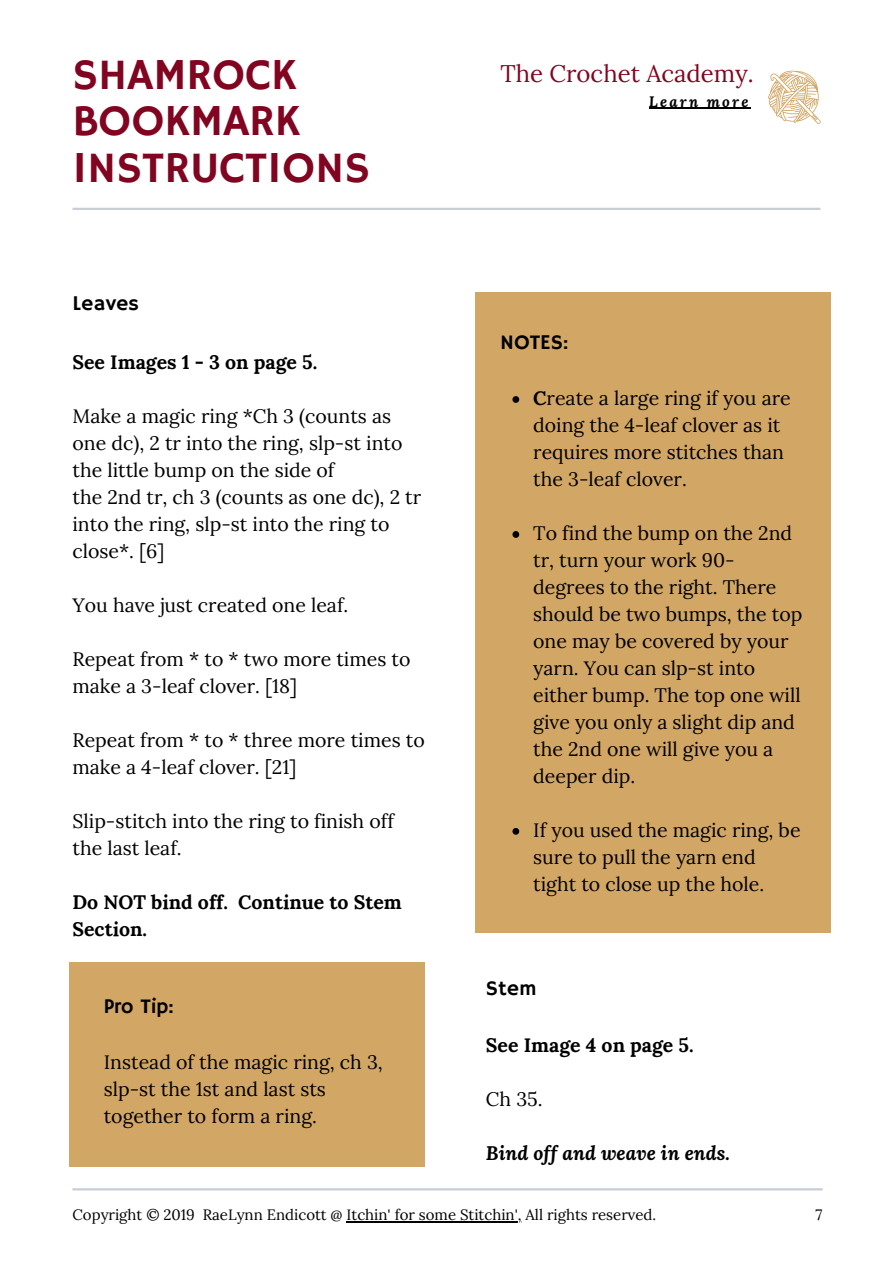
<style>
.page{position:relative;width:893px;height:1264px;background:#fff}
.page>*{position:absolute;margin:0;border:0;box-sizing:border-box;transform-origin:0 0}
.t1{font:44.1px/46px "Hammersmith One";color:#810520}
.t2{font:24px "Lora";color:#810520}
.t3{font:21px "Hammersmith One";color:#000}
.t4{font:19.5px/27px "Lora";color:#000}
.t5{font:700 19.5px/27px "Lora";color:#000}
.t6{font:italic 700 19.5px "Lora";color:#000}
.t7{font:15px "Lora";color:#000}
.t8{font:italic 700 15px "Lora";letter-spacing:.15em;color:#000}
.s1{font-weight:700}
</style>
<div class="page">
<hr style="left:72px;top:208px;width:748px;height:2px;background:#c9ced6">
<hr style="left:72px;top:1188px;width:750px;height:2px;background:#c9ced6">
<hr style="left:346px;top:1220px;width:175px;height:2px;background:#000">
<div style="left:69px;top:962px;width:355px;height:204px;background:#d2a665"></div>
<svg style="left:768px;top:70px;width:52px;height:54px"></svg>
<hr style="left:648px;top:108px;width:102px;height:1px;background:#000">
<div style="left:475px;top:292px;width:355px;height:640px;background:#d2a665"></div>
<svg style="left:512px;top:396px;width:7px;height:7px"></svg>
<svg style="left:512px;top:531px;width:7px;height:7px"></svg>
<svg style="left:512px;top:828px;width:7px;height:6px"></svg>
<h1 class="t1" style="left:72px;top:54px;width:299px">SHAMROCK<br>BOOKMARK<br>INSTRUCTIONS</h1>
<p class="t3" style="left:72px;top:291px;width:68px">Leaves</p>
<p class="t5" style="left:72px;top:348px;width:246px">See Images 1 - 3 on page 5.</p>
<p class="t4" style="left:72px;top:402px;width:350px">Make a magic ring *Ch 3 (counts as one dc), 2 tr into the ring, slp-st into the little bump on the side of<br>the 2nd tr, ch 3 (counts as one dc), 2 tr into the ring, slp-st into the ring to close*. [6]</p>
<p class="t4" style="left:72px;top:591px;width:277px">You have just created one leaf.</p>
<p class="t4" style="left:72px;top:645px;width:339px">Repeat from * to * two more times to make a 3-leaf clover. [18]</p>
<p class="t4" style="left:72px;top:726px;width:354px">Repeat from * to * three more times to make a 4-leaf clover. [21]</p>
<p class="t4" style="left:72px;top:807px;width:323px">Slip-stitch into the ring to finish off the last leaf.</p>
<p class="t5" style="left:72px;top:888px;width:331px">Do NOT bind off. Continue to Stem<br>Section.</p>
<p class="t3" style="left:104px;top:994px;width:71px">Pro Tip:</p>
<p class="t4" style="left:104px;top:1048px;width:280px">Instead of the magic ring, ch 3, slp-st the 1st and last sts together to form a ring.</p>
<p class="t2" style="left:500px;top:58px;width:255px">The Crochet Academy.</p>
<p class="t8" style="left:648px;top:91px;width:101px">Learn more</p>
<p class="t3" style="left:500px;top:330px;width:70px">NOTES:</p>
<p class="t4" style="left:533px;top:384px;width:259px"><span class="s1">C</span>reate a large ring if you are doing the 4-leaf clover as it requires more stitches than the 3-leaf clover.</p>
<p class="t4" style="left:533px;top:519px;width:270px">To find the bump on the 2nd tr, turn your work 90- degrees to the right. There should be two bumps, the top one may be covered by your yarn. You can slp-st into either bump. The top one will give you only a slight dip and the 2nd one will give you a deeper dip.</p>
<p class="t4" style="left:533px;top:816px;width:269px">If you used the magic ring, be sure to pull the yarn end tight to close up the hole.</p>
<p class="t3" style="left:486px;top:976px;width:52px">Stem</p>
<p class="t5" style="left:486px;top:1030px;width:209px">See Image 4 on page 5.</p>
<p class="t4" style="left:486px;top:1084px;width:58px">Ch 35.</p>
<p class="t6" style="left:486px;top:1139px;width:245px">Bind off and weave in ends.</p>
<p class="t7" style="left:72px;top:1204px;width:585px">Copyright © 2019 RaeLynn Endicott @ Itchin' for some Stitchin', All rights reserved.</p>
<p class="t7" style="left:815px;top:1204px;width:8px">7</p>
</div>
